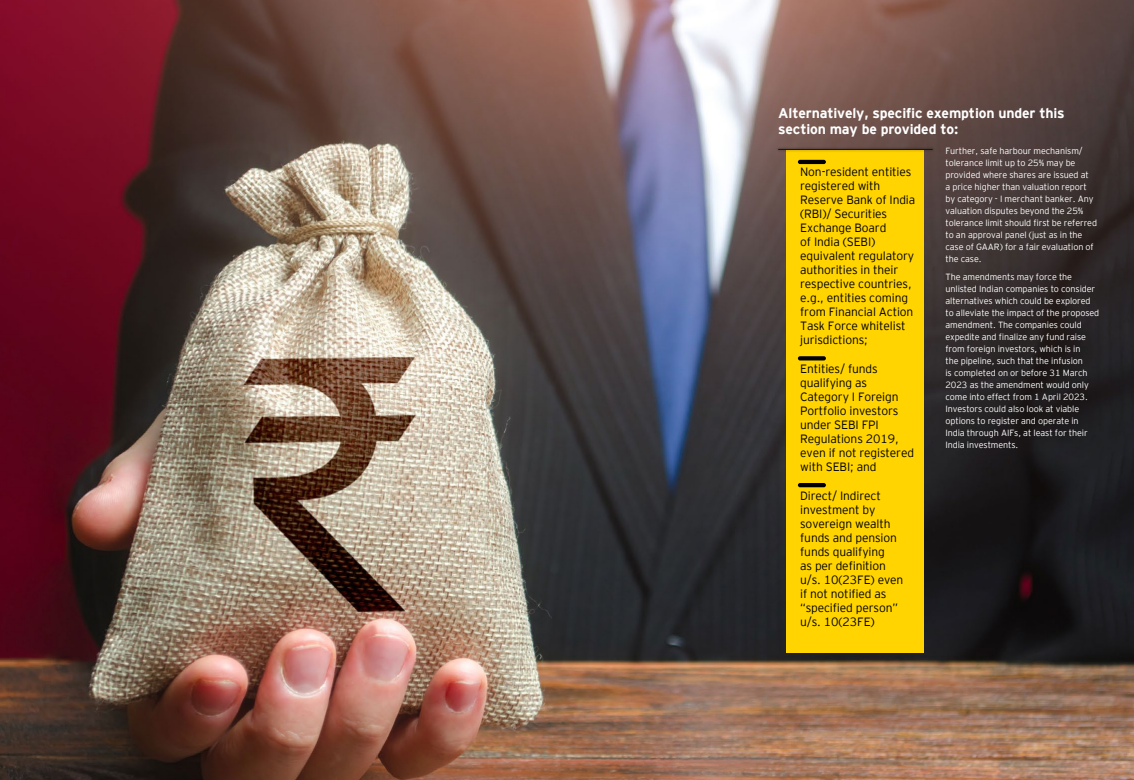
<style>
.page{position:relative;width:1134px;height:780px;background:#fff}
.page>*{position:absolute;margin:0;border:0;box-sizing:border-box;transform-origin:0 0}
.t1{font:700 14px/16px "EY Interstate";letter-spacing:-.01em;color:#fff}
.t2{font:300 12px/14px "EY Interstate";letter-spacing:-.01em;color:#000}
.t3{font:300 9px/12px "EY Interstate";letter-spacing:-.01em;color:#fff}
</style>
<div class="page">
<img style="left:0;top:0;width:1134px;height:780px">
<div style="left:787px;top:150px;width:137px;height:502px;background:#ffd400"></div>
<div style="left:776px;top:146px;width:160px;height:7px;background:#000;opacity:.49"></div>
<hr style="left:778px;top:149px;width:155px;height:1px;background:#0a1627">
<svg style="left:798px;top:356px;width:28px;height:4px"></svg>
<hr style="left:798px;top:483px;width:28px;height:4px;background:#000;border-radius:2px">
<hr style="left:798px;top:160px;width:28px;height:4px;background:#000;border-radius:2px">
<h1 class="t1" style="left:778px;top:104px;width:288px">Alternatively, specific exemption under this section may be provided to:</h1>
<p class="t2" style="left:800px;top:164px;width:117px">Non-resident entities registered with<br>Reserve Bank of India (RBI)/ Securities<br>Exchange Board<br>of India (SEBI) equivalent regulatory authorities in their respective countries, e.g., entities coming from Financial Action<br>Task Force whitelist jurisdictions;</p>
<h2 class="t2" style="left:800px;top:361px;width:115px">Entities/ funds qualifying as<br>Category I Foreign<br>Portfolio investors under SEBI FPI<br>Regulations 2019, even if not registered with SEBI; and</h2>
<h2 class="t2" style="left:800px;top:487px;width:105px">Direct/ Indirect investment by sovereign wealth funds and pension funds qualifying<br>as per definition u/s. 10(23FE) even if not notified as “specified person” u/s. 10(23FE)</h2>
<p class="t3" style="left:945px;top:144px;width:153px">Further, safe harbour mechanism/ tolerance limit up to 25% may be provided where shares are issued at<br>a price higher than valuation report by category - I merchant banker. Any valuation disputes beyond the 25% tolerance limit should first be referred to an approval panel (just as in the case of GAAR) for a fair evaluation of the case.</p>
<p class="t3" style="left:945px;top:270px;width:155px">The amendments may force the unlisted Indian companies to consider alternatives which could be explored to alleviate the impact of the proposed amendment. The companies could expedite and finalize any fund raise from foreign investors, which is in<br>the pipeline, such that the infusion<br>is completed on or before 31 March 2023 as the amendment would only come into effect from 1 April 2023.<br>Investors could also look at viable options to register and operate in India through AIFs, at least for their India investments.</p>
</div>
